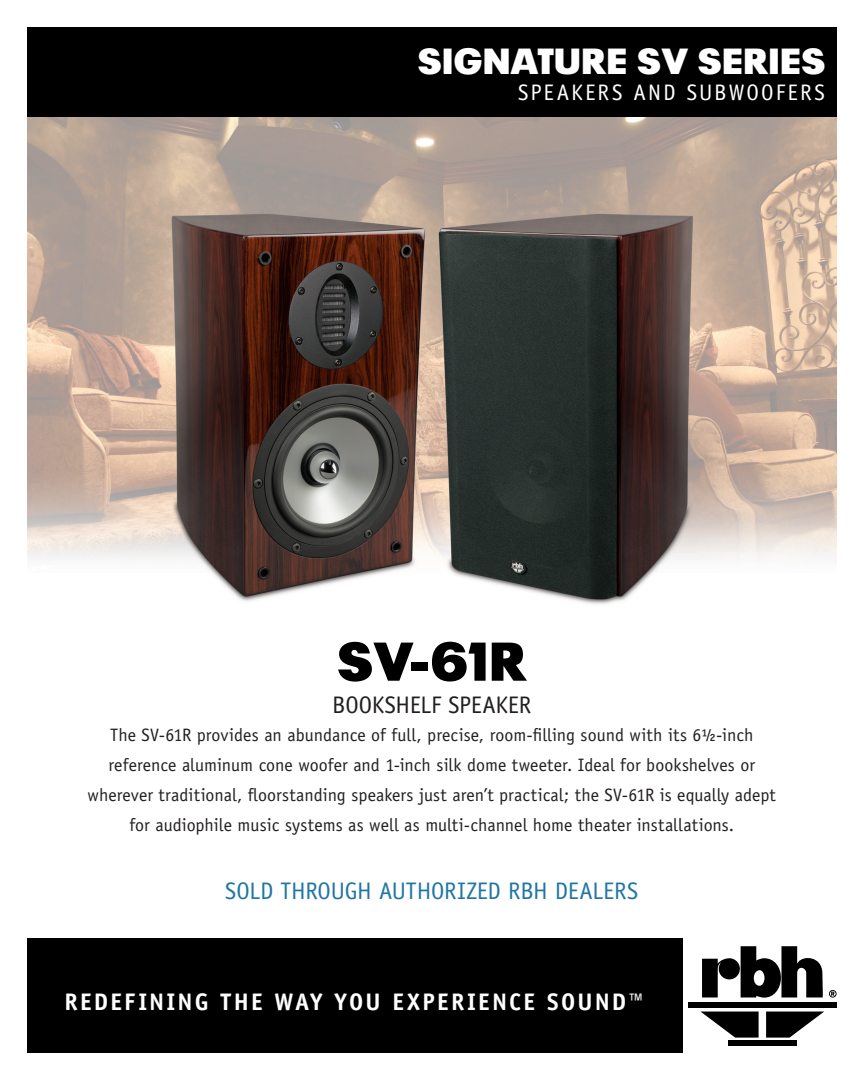
<style>
.page{position:relative;width:864px;height:1080px;background:#fff}
.page>*{position:absolute;margin:0;border:0;box-sizing:border-box;transform-origin:0 0}
.t1{font:900 54px "Plak";color:#000001}
.t2{font:900 36px "Plak";letter-spacing:.03em;color:#fff}
.t3{font:700 24px "Officina Sans";letter-spacing:.09em;color:#fff}
.t4{font:24px "Officina Sans";letter-spacing:-.01em;color:#2176a3}
.t5{font:24px "Officina Sans";letter-spacing:-.01em;color:#231f20}
.t6{font:22.5px "Officina Sans";letter-spacing:.09em;color:#fff}
.t7{font:18px/30px "Officina Sans";color:#231f20;text-align:center}
</style>
<div class="page">
<img style="left:27px;top:117px;width:810px;height:487px">
<div style="left:27px;top:27px;width:810px;height:90px;background:#000001"></div>
<div style="left:27px;top:939px;width:655px;height:114px;background:#000001"></div>
<div style="left:688px;top:1002px;width:149px;height:5px;background:#000001"></div>
<div style="left:728px;top:1040px;width:69px;height:5px;background:#000001"></div>
<svg style="left:766px;top:1012px;width:58px;height:26px"></svg>
<svg style="left:701px;top:1012px;width:58px;height:26px"></svg>
<svg style="left:702px;top:946px;width:121px;height:52px"></svg>
<svg style="left:829px;top:990px;width:8px;height:8px"></svg>
<h2 class="t2" style="left:418px;top:40px;width:408px">SIGNATURE SV SERIES</h2>
<p class="t6" style="left:518px;top:80px;width:308px">SPEAKERS AND SUBWOOFERS</p>
<h1 class="t1" style="left:338px;top:630px;width:190px">SV-61R</h1>
<h3 class="t5" style="left:332px;top:690px;width:201px">BOOKSHELF SPEAKER</h3>
<p class="t7" style="left:88px;top:720px;width:690px">The SV-61R provides an abundance of full, precise, room-filling sound with its 6½-inch reference aluminum cone woofer and 1-inch silk dome tweeter. Ideal for bookshelves or wherever traditional, floorstanding speakers just aren’t practical; the SV-61R is equally adept for audiophile music systems as well as multi-channel home theater installations.</p>
<h3 class="t4" style="left:225px;top:877px;width:415px">SOLD THROUGH AUTHORIZED RBH DEALERS</h3>
<h3 class="t3" style="left:64px;top:987px;width:582px">REDEFINING THE WAY YOU EXPERIENCE SOUND™</h3>
</div>
